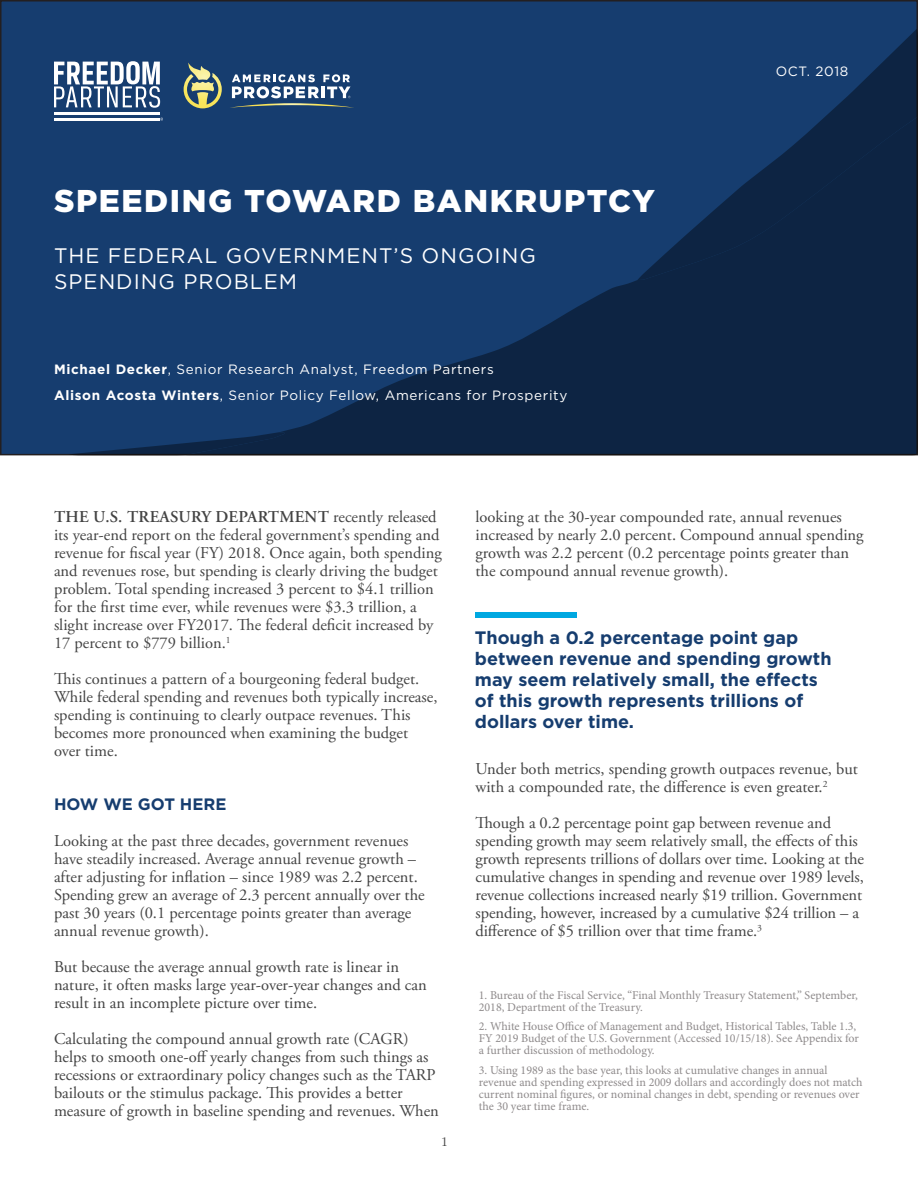
<style>
.page{position:relative;width:918px;height:1188px;background:#fff}
.page>*{position:absolute;margin:0;border:0;box-sizing:border-box;transform-origin:0 0}
.Footer_Folio{font:900 31.5px "Gotham";letter-spacing:.05em;color:#fff}
.Footer_Folio-2{font:21px "Gotham";letter-spacing:.05em;color:#fff}
.Subheader{font:700 18px/21px "Gotham";color:#163d6f}
.Body{font:16.5px/18px "Adobe Garamond Pro";color:#434343}
.Subheader-2{font:700 16.5px "Gotham";color:#163d6f}
.Footer_Folio-3{font:13.5px "Gotham";letter-spacing:.05em;color:#fff}
.t1{font:13.5px "Garamond";color:#434343}
.t2{font:12px/12px "Minion Pro";color:#8f8b8c}
.s1{font-weight:700}
.s2{font-weight:600}
</style>
<div class="page">
<div style="left:1px;top:1px;width:916px;height:454px;background:#163d6f"></div>
<svg style="left:230px;top:74px;width:124px;height:34px"></svg>
<svg style="left:184px;top:63px;width:38px;height:45px"></svg>
<hr style="left:54px;top:118px;width:106px;height:3px;background:#fff">
<hr style="left:54px;top:112px;width:106px;height:3px;background:#fff">
<svg style="left:54px;top:61px;width:106px;height:47px"></svg>
<svg style="left:825px;top:29px;width:93px;height:88px"></svg>
<svg style="left:281px;top:117px;width:637px;height:339px;fill:#0d2443"></svg>
<svg style="left:68px;top:432px;width:217px;height:24px"></svg>
<div style="left:476px;top:612px;width:101px;height:6px;background:#00a8e1"></div>
<p class="Footer_Folio" style="left:54px;top:180px;width:602px">SPEEDING TOWARD BANKRUPTCY</p>
<p class="Footer_Folio-2" style="left:54px;top:243px;width:483px">THE FEDERAL GOVERNMENT’S ONGOING</p>
<p class="Footer_Folio-2" style="left:54px;top:268px;width:245px">SPENDING PROBLEM</p>
<p class="Footer_Folio-3" style="left:54px;top:361px;width:441px"><span class="s1">Michael Decker</span>, Senior Research Analyst, Freedom Partners</p>
<p class="Footer_Folio-3" style="left:54px;top:386px;width:515px"><span class="s1">Alison Acosta Winters</span>, Senior Policy Fellow, Americans for Prosperity</p>
<p class="Footer_Folio-3" style="left:776px;top:62px;width:74px">OCT. 2018</p>
<p class="Body" style="left:54px;top:508px;width:389px"><span class="s2">THE U.S. TREASURY DEPARTMENT</span> recently released its year-end report on the federal government’s spending and revenue for fiscal year (FY) 2018. Once again, both spending and revenues rose, but spending is clearly driving the budget problem. Total spending increased 3 percent to $4.1 trillion for the first time ever, while revenues were $3.3 trillion, a slight increase over FY2017. The federal deficit increased by 17 percent to $779 billion.<sup>1</sup></p>
<p class="Body" style="left:54px;top:670px;width:385px">This continues a pattern of a bourgeoning federal budget.<br>While federal spending and revenues both typically increase, spending is continuing to clearly outpace revenues. This becomes more pronounced when examining the budget over time.</p>
<p class="Subheader-2" style="left:54px;top:793px;width:174px">HOW WE GOT HERE</p>
<p class="Body" style="left:54px;top:832px;width:372px">Looking at the past three decades, government revenues have steadily increased. Average annual revenue growth – after adjusting for inflation – since 1989 was 2.2 percent.<br>Spending grew an average of 2.3 percent annually over the past 30 years (0.1 percentage points greater than average annual revenue growth).</p>
<p class="Body" style="left:54px;top:958px;width:374px">But because the average annual growth rate is linear in nature, it often masks large year-over-year changes and can result in an incomplete picture over time.</p>
<p class="Body" style="left:54px;top:1030px;width:386px">Calculating the compound annual growth rate (CAGR) helps to smooth one-off yearly changes from such things as recessions or extraordinary policy changes such as the TARP bailouts or the stimulus package. This provides a better measure of growth in baseline spending and revenues. When</p>
<p class="t1" style="left:441px;top:1135px;width:8px">1</p>
<p class="Body" style="left:476px;top:508px;width:390px">looking at the 30-year compounded rate, annual revenues increased by nearly 2.0 percent. Compound annual spending growth was 2.2 percent (0.2 percentage points greater than the compound annual revenue growth).</p>
<p class="Subheader" style="left:475px;top:627px;width:358px">Though a 0.2 percentage point gap between revenue and spending growth may seem relatively small, the effects of this growth represents trillions of dollars over time.</p>
<p class="Body" style="left:476px;top:760px;width:384px">Under both metrics, spending growth outpaces revenue, but with a compounded rate, the difference is even greater.<sup>2</sup></p>
<p class="Body" style="left:476px;top:814px;width:390px">Though a 0.2 percentage point gap between revenue and spending growth may seem relatively small, the effects of this growth represents trillions of dollars over time. Looking at the cumulative changes in spending and revenue over 1989 levels, revenue collections increased nearly $19 trillion. Government spending, however, increased by a cumulative $24 trillion – a difference of $5 trillion over that time frame.<sup>3</sup></p>
<p class="t2" style="left:479px;top:989px;width:381px">1. Bureau of the Fiscal Service, “Final Monthly Treasury Statement,” September,<br>2018, Department of the Treasury.</p>
<p class="t2" style="left:479px;top:1020px;width:382px">2. White House Office of Management and Budget, Historical Tables, Table 1.3,<br>FY 2019 Budget of the U.S. Government (Accessed 10/15/18). See Appendix for a further discussion of methodology.</p>
<p class="t2" style="left:479px;top:1064px;width:385px">3. Using 1989 as the base year, this looks at cumulative changes in annual revenue and spending expressed in 2009 dollars and accordingly does not match current nominal figures, or nominal changes in debt, spending or revenues over the 30 year time frame.</p>
</div>
